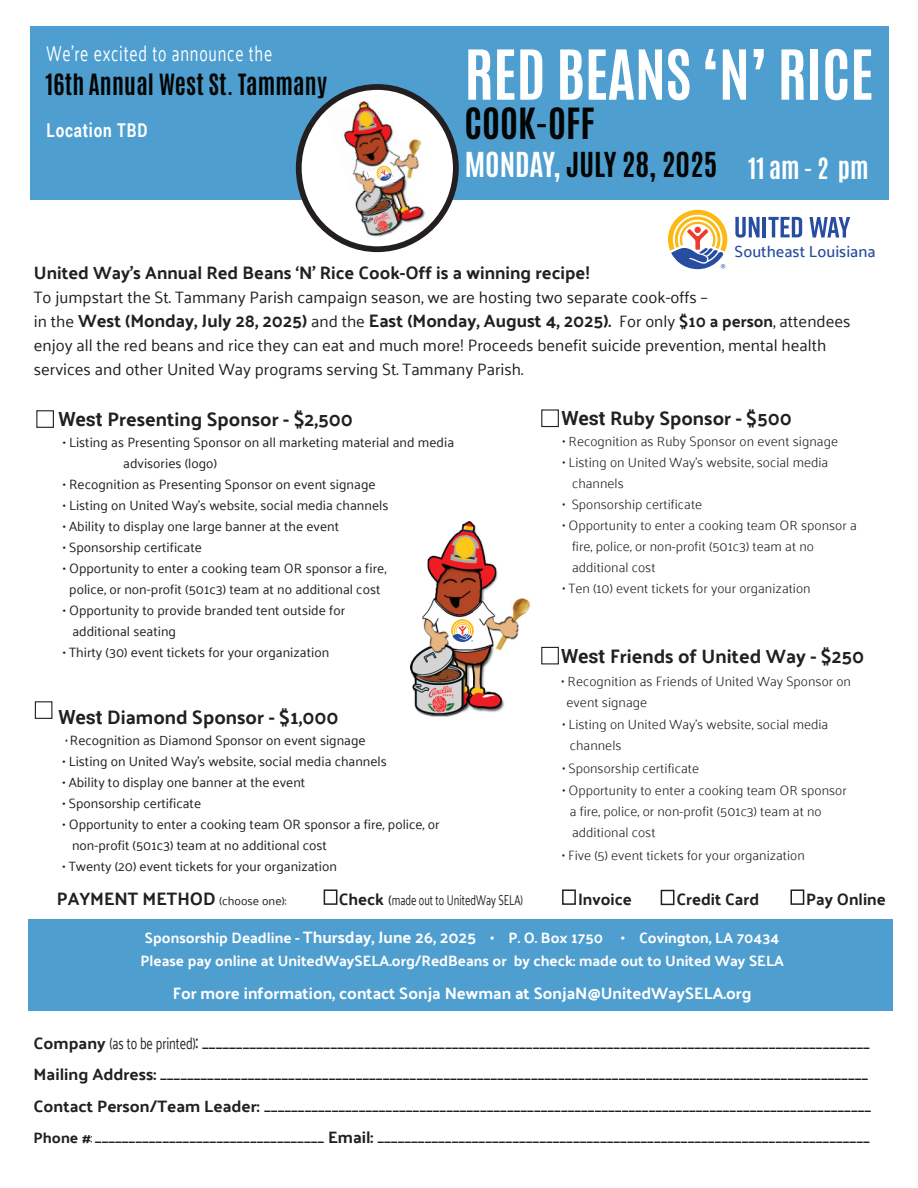
<style>
.page{position:relative;width:918px;height:1188px;background:#fff}
.page>*{position:absolute;margin:0;border:0;box-sizing:border-box;transform-origin:0 0}
.t1{font:700 58.5px "Antonio";color:#fff}
.t2{font:700 36.6px "Antonio";color:#040503}
.t3{font:700 29.25px "Antonio";color:#040503}
.t4{font:700 24.9px "Antonio";letter-spacing:.015em;color:#040503;scale:.96 1}
.t5{font:700 24.9px "Antonio";color:#fff}
.t6{font:22.5px/31.5px "Palanquin";color:#231f20;scale:.73 1}
.t7{font:21.9px "Palanquin";letter-spacing:.05em;color:#fff;scale:.71 1}
.t8{font:700 19.5px "Palanquin";color:#231f20}
.t9{font:700 19.05px "Roboto";letter-spacing:.05em;color:#fff;scale:.81 1}
.t10{font:700 18px "Palanquin";color:#231f20}
.t11{font:16.5px/24px "Palanquin";color:#231f20}
.t12{font:700 16.5px "Palanquin";color:#fff}
.t13{font:700 16.5px "Palanquin";color:#231f20}
.t14{font:500 16.05px "Palanquin";color:#274da0}
.t15{font:700 15px/22.5px "Palanquin";color:#fff}
.t16{font:14.4px "Palanquin";color:#231f20}
.t17{font:13.5px/21px "Palanquin";color:#231f20}
.t18{font:300 13.5px/21px "Palanquin";color:#231f20}
.t19{font:13.5px "Palanquin";color:#231f20;scale:.71 1}
.s1{color:#fff}
.s2{font-weight:400;font-size:16.5px}
.s3{font-size:16.5px}
.s4{font-family:"Roboto"}
.s5{font-weight:400;font-size:12px}
.s6{font-weight:700;font-size:16.5px}
.s7{font-weight:700;font-size:15px}
.s8{font-size:15px}
</style>
<div class="page">
<div style="left:31px;top:26px;width:858px;height:174px;background:#4e9ed0"></div>
<svg style="left:299px;top:87px;width:157px;height:162px;background:#dedddd"></svg>
<div style="left:296px;top:84px;width:163px;height:168px;border:6px solid #231f20;border-radius:50%"></div>
<img style="left:325px;top:99px;width:108px;height:142px">
<svg style="left:367px;top:164px;width:29px;height:18px"></svg>
<svg style="left:735px;top:217px;width:25px;height:21px"></svg>
<hr style="left:763px;top:217px;width:3px;height:20px;background:#274da0">
<svg style="left:768px;top:217px;width:34px;height:20px"></svg>
<svg style="left:809px;top:217px;width:41px;height:21px"></svg>
<svg style="left:666px;top:208px;width:63px;height:63px"></svg>
<svg style="left:668px;top:210px;width:59px;height:59px"></svg>
<div style="left:541px;top:409px;width:18px;height:18px;border:1px solid #231f20"></div>
<div style="left:541px;top:647px;width:18px;height:17px;border:1px solid #231f20"></div>
<div style="left:28px;top:919px;width:865px;height:92px;background:#4e9ed0"></div>
<img style="left:410px;top:522px;width:120px;height:194px">
<div style="left:36px;top:410px;width:18px;height:18px;border:1px solid #231f20"></div>
<div style="left:35px;top:701px;width:17px;height:18px;border:1px solid #231f20"></div>
<div style="left:661px;top:890px;width:13px;height:15px;border:2px solid #231f20"></div>
<div style="left:562px;top:889px;width:14px;height:16px;border:2px solid #231f20"></div>
<div style="left:324px;top:889px;width:13px;height:16px;border:2px solid #231f20"></div>
<div style="left:791px;top:889px;width:13px;height:16px;border:2px solid #231f20"></div>
<div style="left:450px;top:619px;width:25px;height:24px;background:#fff;border-radius:50%"></div>
<svg style="left:441px;top:619px;width:43px;height:23px"></svg>
<h3 class="t7" style="left:47px;top:40px;width:319px">We’re excited to announce the</h3>
<h3 class="t4" style="left:45px;top:66px;width:295px">16th Annual West St. Tammany</h3>
<h3 class="t9" style="left:47px;top:117px;width:126px">Location TBD</h3>
<h1 class="t1" style="left:465px;top:32px;width:410px">RED BEANS ‘N’ RICE</h1>
<h2 class="t2" style="left:465px;top:97px;width:132px">COOK-OFF</h2>
<h3 class="t3" style="left:465px;top:144px;width:254px"><span class="s1">MONDAY,</span> JULY 28, 2025</h3>
<h3 class="t5" style="left:748px;top:150px;width:122px">11 am - 2 pm</h3>
<p class="t14" style="left:735px;top:242px;width:143px">Southeast Louisiana</p>
<h3 class="t10" style="left:34px;top:262px;width:558px">United Way’s Annual Red Beans ‘N’ Rice Cook-Off is a winning recipe!</h3>
<p class="t11" style="left:34px;top:285px;width:675px">To jumpstart the St. Tammany Parish campaign season, we are hosting two separate cook-offs –</p>
<h3 class="t10" style="left:34px;top:310px;width:818px"><span class="s2">in the</span> West (Monday, July 28, 2025) <span class="s2">and the</span> East (Monday, August 4, 2025)<span class="s3">.</span> <span class="s2">For only</span> <span class="s3">$10 a person</span><span class="s2">, attendees</span></h3>
<p class="t11" style="left:34px;top:333px;width:794px">enjoy all the red beans and rice they can eat and much more! Proceeds benefit suicide prevention, mental health services and other United Way programs serving St. Tammany Parish.</p>
<h3 class="t8" style="left:59px;top:408px;width:296px"><span class="s4">West</span> Presenting Sponsor - $2,500</h3>
<p class="t17" style="left:123px;top:432px;width:332px;text-indent:-60px">• Listing as Presenting Sponsor on all marketing material and media advisories (logo)</p>
<p class="t17" style="left:63px;top:474px;width:314px">• Recognition as Presenting Sponsor on event signage</p>
<p class="t17" style="left:63px;top:495px;width:327px">• Listing on United Way’s website, social media channels</p>
<p class="t17" style="left:63px;top:516px;width:278px">• Ability to display one large banner at the event</p>
<p class="t17" style="left:63px;top:537px;width:141px">• Sponsorship certificate</p>
<p class="t17" style="left:63px;top:558px;width:325px;text-align:center">• Opportunity to enter a cooking team OR sponsor a fire, police, or non-profit (501c3) team at no additional cost</p>
<p class="t17" style="left:72px;top:600px;width:274px;text-indent:-10px">• Opportunity to provide branded tent outside for additional seating</p>
<p class="t17" style="left:63px;top:642px;width:268px">• Thirty (30) event tickets for your organization</p>
<h3 class="t8" style="left:58px;top:706px;width:282px"><span class="s4">West</span> Diamond Sponsor - $1,000</h3>
<p class="t19" style="left:65px;top:733px;width:424px">• Recognition as Diamond Sponsor on event signage</p>
<p class="t17" style="left:63px;top:751px;width:326px">• Listing on United Way’s website, social media channels</p>
<p class="t17" style="left:63px;top:772px;width:244px">• Ability to display one banner at the event</p>
<p class="t17" style="left:63px;top:793px;width:140px">• Sponsorship certificate</p>
<p class="t17" style="left:72px;top:814px;width:369px;text-indent:-10px">• Opportunity to enter a cooking team OR sponsor a fire, police, or non-profit (501c3) team at no additional cost</p>
<p class="t17" style="left:63px;top:856px;width:276px">• Twenty (20) event tickets for your organization</p>
<h3 class="t8" style="left:562px;top:407px;width:232px"><span class="s4">West</span> Ruby Sponsor - $500</h3>
<p class="t18" style="left:562px;top:431px;width:277px">• Recognition as Ruby Sponsor on event signage</p>
<p class="t18" style="left:572px;top:452px;width:258px;text-indent:-10px">• Listing on United Way’s website, social media channels</p>
<p class="t18" style="left:562px;top:494px;width:141px">• Sponsorship certificate</p>
<p class="t18" style="left:572px;top:515px;width:286px;text-indent:-10px">• Opportunity to enter a cooking team OR sponsor a fire, police, or non-profit (501c3) team at no additional cost</p>
<p class="t18" style="left:562px;top:578px;width:250px">• Ten (10) event tickets for your organization</p>
<h3 class="t8" style="left:561px;top:645px;width:305px"><span class="s4">West</span> Friends of United Way - $250</h3>
<p class="t18" style="left:567px;top:671px;width:286px;text-indent:-5px">• Recognition as Friends of United Way Sponsor on event signage</p>
<p class="t18" style="left:570px;top:714px;width:260px;text-indent:-7px">• Listing on United Way’s website, social media channels</p>
<p class="t18" style="left:562px;top:758px;width:138px">• Sponsorship certificate</p>
<p class="t18" style="left:570px;top:780px;width:279px;text-indent:-7px">• Opportunity to enter a cooking team OR sponsor a fire, police, or non-profit (501c3) team at no additional cost</p>
<p class="t18" style="left:562px;top:845px;width:244px">• Five (5) event tickets for your organization</p>
<h3 class="t10" style="left:57px;top:889px;width:231px">PAYMENT METHOD <span class="s5">(choose one):</span></h3>
<p class="t16" style="left:339px;top:892px;width:186px"><span class="s6">Check</span> (made out to UnitedWay SELA)</p>
<p class="t13" style="left:578px;top:890px;width:55px">Invoice</p>
<p class="t13" style="left:676px;top:890px;width:84px">Credit Card</p>
<p class="t13" style="left:806px;top:890px;width:81px">Pay Online</p>
<p class="t15" style="left:140px;top:927px;width:645px">Sponsorship Deadline - <span class="s3">Thursday, June 26, 2025</span> • P. O. Box 1750 • Covington, LA 70434<br>Please pay online at UnitedWaySELA.org/RedBeans or by check: made out to United Way SELA</p>
<p class="t12" style="left:173px;top:983px;width:580px">For more information, contact Sonja Newman at SonjaN@UnitedWaySELA.org</p>
<p class="t6" style="left:34px;top:1025px;width:1149px"><span class="s6">Company</span> <span class="s3">(as to be printed)</span>: ___________________________________________________________________________________________________ <span class="s6">Mailing Address:</span> _________________________________________________________________________________________________________ <span class="s6">Contact Person/Team Leader:</span> __________________________________________________________________________________________ <span class="s7">Phone #</span><span class="s8">:</span> __________________________________ <span class="s6">Email:</span> _________________________________________________________________________</p>
</div>
